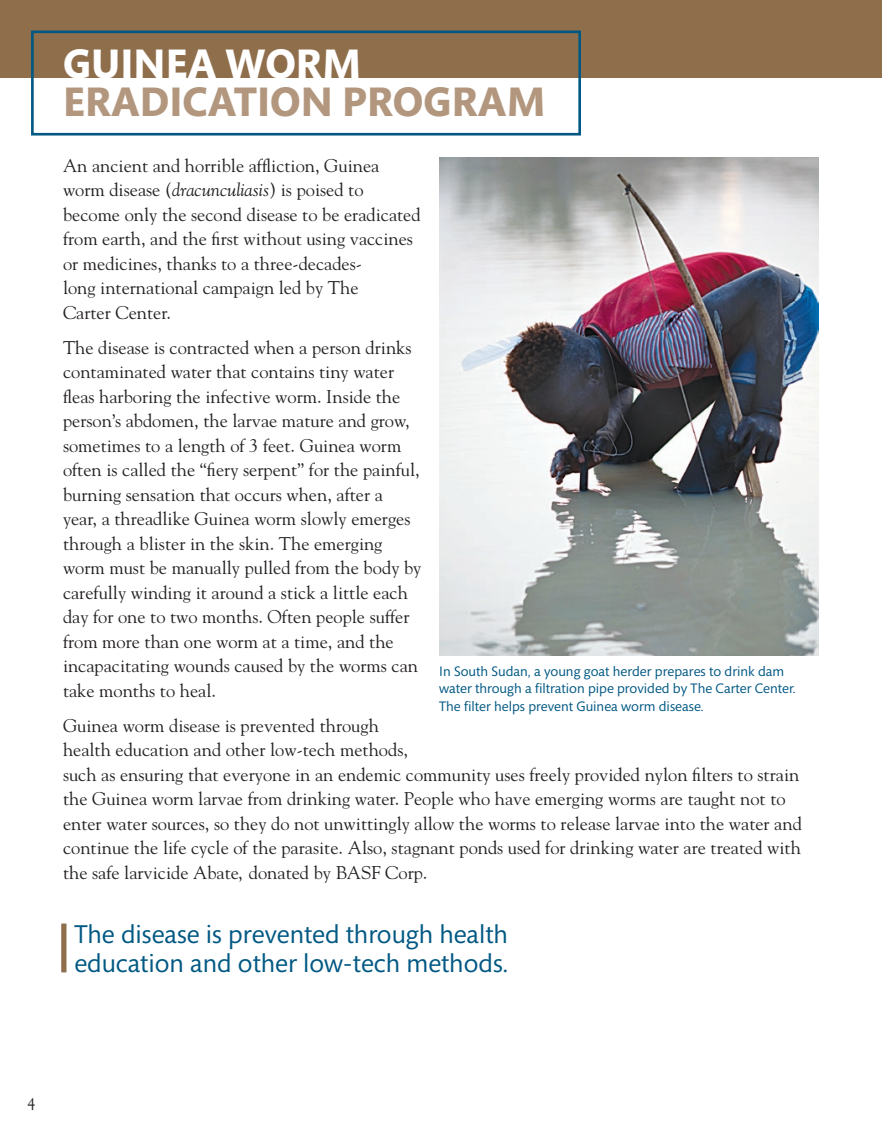
<style>
.page{position:relative;width:882px;height:1134px;background:#fff}
.page>*{position:absolute;margin:0;border:0;box-sizing:border-box;transform-origin:0 0}
.Head{font:700 42px/38.5px "Mundo Sans Std";color:#b2977e}
.PullQuote{font:26.25px/29.8px "Mundo Sans Std";color:#005883}
.Body{font:18.38px/24.5px "Goudy";color:#231f20}
.t1{font:15.75px "Goudy";color:#231f20}
.t2{font:14px/17.5px "Mundo Sans Std";color:#005883}
.s1{color:#fff}
.s2{font-style:italic}
</style>
<div class="page">
<div style="left:0;top:0;width:882px;height:78px;background:#8f6e4c"></div>
<div style="left:31px;top:31px;width:550px;height:105px;border:3px solid #005883"></div>
<img style="left:439px;top:158px;width:380px;height:497px">
<div style="left:61px;top:924px;width:5px;height:48px;background:#8f6e4c"></div>
<p class="Head" style="left:63px;top:45px;width:484px"><span class="s1">GUINEA WORM<br></span>ERADICATION PROGRAM</p>
<p class="Body" style="left:63px;top:153px;width:359px">An ancient and horrible affliction, Guinea worm disease (<span class="s2">dracunculiasis</span>) is poised to become only the second disease to be eradicated from earth, and the first without using vaccines or medicines, thanks to a three-decades-<br>long international campaign led by The<br>Carter Center.</p>
<p class="Body" style="left:63px;top:335px;width:360px">The disease is contracted when a person drinks contaminated water that contains tiny water fleas harboring the infective worm. Inside the person’s abdomen, the larvae mature and grow, sometimes to a length of 3 feet. Guinea worm often is called the “fiery serpent” for the painful, burning sensation that occurs when, after a year, a threadlike Guinea worm slowly emerges through a blister in the skin. The emerging worm must be manually pulled from the body by carefully winding it around a stick a little each day for one to two months. Often people suffer from more than one worm at a time, and the incapacitating wounds caused by the worms can take months to heal.</p>
<p class="Body" style="left:63px;top:713px;width:740px">Guinea worm disease is prevented through<br>health education and other low-tech methods,<br>such as ensuring that everyone in an endemic community uses freely provided nylon filters to strain the Guinea worm larvae from drinking water. People who have emerging worms are taught not to enter water sources, so they do not unwittingly allow the worms to release larvae into the water and continue the life cycle of the parasite. Also, stagnant ponds used for drinking water are treated with the safe larvicide Abate, donated by BASF Corp.</p>
<p class="t2" style="left:439px;top:663px;width:358px">In South Sudan, a young goat herder prepares to drink dam water through a filtration pipe provided by The Carter Center.<br>The filter helps prevent Guinea worm disease.</p>
<p class="PullQuote" style="left:74px;top:920px;width:435px">The disease is prevented through health education and other low-tech methods.</p>
<p class="t1" style="left:28px;top:1093px;width:9px">4</p>
</div>
